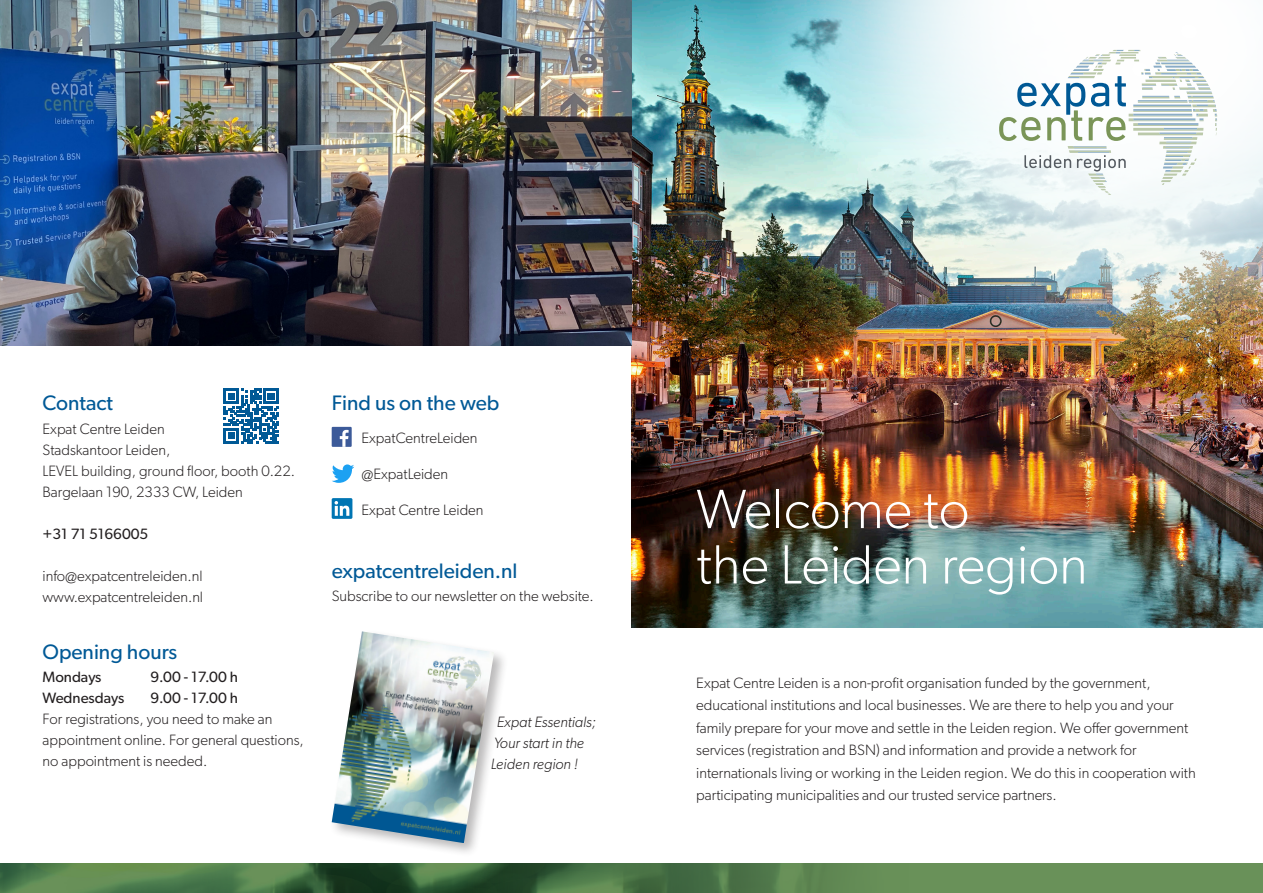
<style>
.page{position:relative;width:1263px;height:893px;background:#fff}
.page>*{position:absolute;margin:0;border:0;box-sizing:border-box;transform-origin:0 0}
.ECL-tekst-1{font:300 55.5px "Gibson";color:#fff}
.ECL-kopje-2{font:21px "Gibson";color:#005996}
.ECL-tekst-1-2{font:300 15px/22.5px "Gibson";color:#231f20}
.ECL-tekst-1-3{font:15px "Gibson";color:#231f20}
.ECL-tekst-1-4{font:italic 300 15px/21px "Gibson";color:#231f20}
</style>
<div class="page">
<img style="left:631px;top:0;width:632px;height:627px">
<img style="left:743px;top:337px;width:520px;height:99px">
<img style="left:792px;top:337px;width:471px;height:61px">
<img style="left:673px;top:0;width:590px;height:337px">
<div style="left:0;top:863px;width:1263px;height:30px;background:#699159"></div>
<img style="left:0;top:863px;width:835px;height:30px">
<svg style="left:999px;top:50px;width:218px;height:145px"></svg>
<svg style="left:224px;top:388px;width:55px;height:56px"></svg>
<div style="left:332px;top:427px;width:20px;height:20px;background:#3c5a99"></div>
<svg style="left:340px;top:430px;width:9px;height:17px"></svg>
<svg style="left:332px;top:464px;width:22px;height:19px"></svg>
<div style="left:332px;top:498px;width:20px;height:21px;background:#0075b3;border-radius:2px"></div>
<svg style="left:334px;top:501px;width:15px;height:15px"></svg>
<img style="left:0;top:0;width:631px;height:345px">
<div style="left:329px;top:629px;width:180px;height:228px;background:#231f20;opacity:.31"></div>
<img style="left:332px;top:631px;width:162px;height:212px">
<p class="ECL-kopje-2" style="left:43px;top:391px;width:72px">Contact</p>
<p class="ECL-tekst-1-2" style="left:43px;top:417px;width:124px">Expat Centre Leiden</p>
<p class="ECL-tekst-1-2" style="left:43px;top:439px;width:254px;line-height:21px">Stadskantoor Leiden,<br>LEVEL building, ground floor, booth 0.22.</p>
<p class="ECL-tekst-1-2" style="left:43px;top:480px;width:202px">Bargelaan 190, 2333 CW, Leiden</p>
<p class="ECL-tekst-1-3" style="left:43px;top:524px;width:107px">+31 71 5166005</p>
<p class="ECL-tekst-1-2" style="left:43px;top:564px;width:162px">info@expatcentreleiden.nl</p>
<p class="ECL-tekst-1-2" style="left:43px;top:585px;width:162px">www.expatcentreleiden.nl</p>
<p class="ECL-kopje-2" style="left:43px;top:639px;width:136px">Opening hours</p>
<p class="ECL-tekst-1-3" style="left:43px;top:668px;width:60px">Mondays</p>
<p class="ECL-tekst-1-3" style="left:151px;top:668px;width:89px">9.00 - 17.00 h</p>
<p class="ECL-tekst-1-3" style="left:43px;top:689px;width:83px">Wednesdays</p>
<p class="ECL-tekst-1-3" style="left:151px;top:689px;width:89px">9.00 - 17.00 h</p>
<p class="ECL-tekst-1-2" style="left:43px;top:708px;width:263px;line-height:21px">For registrations, you need to make an appointment online. For general questions, no appointment is needed.</p>
<p class="ECL-kopje-2" style="left:332px;top:391px;width:169px">Find us on the web</p>
<p class="ECL-tekst-1-2" style="left:361px;top:426px;width:118px">ExpatCentreLeiden</p>
<p class="ECL-tekst-1-2" style="left:361px;top:462px;width:88px">@ExpatLeiden</p>
<p class="ECL-tekst-1-2" style="left:361px;top:498px;width:124px">Expat Centre Leiden</p>
<p class="ECL-kopje-2" style="left:332px;top:558px;width:187px">expatcentreleiden.nl</p>
<p class="ECL-tekst-1-2" style="left:332px;top:584px;width:263px">Subscribe to our newsletter on the website.</p>
<p class="ECL-tekst-1-4" style="left:491px;top:711px;width:107px;text-indent:6px">Expat Essentials;<br>Your start in the<br>Leiden region !</p>
<p class="ECL-tekst-1" style="left:696px;top:475px;width:275px">Welcome to</p>
<p class="ECL-tekst-1" style="left:696px;top:531px;width:393px">the Leiden region</p>
<p class="ECL-tekst-1-2" style="left:696px;top:671px;width:501px">Expat Centre Leiden is a non-profit organisation funded by the government, educational institutions and local businesses. We are there to help you and your family prepare for your move and settle in the Leiden region. We offer government services (registration and BSN) and information and provide a network for internationals living or working in the Leiden region. We do this in cooperation with participating municipalities and our trusted service partners.</p>
</div>
